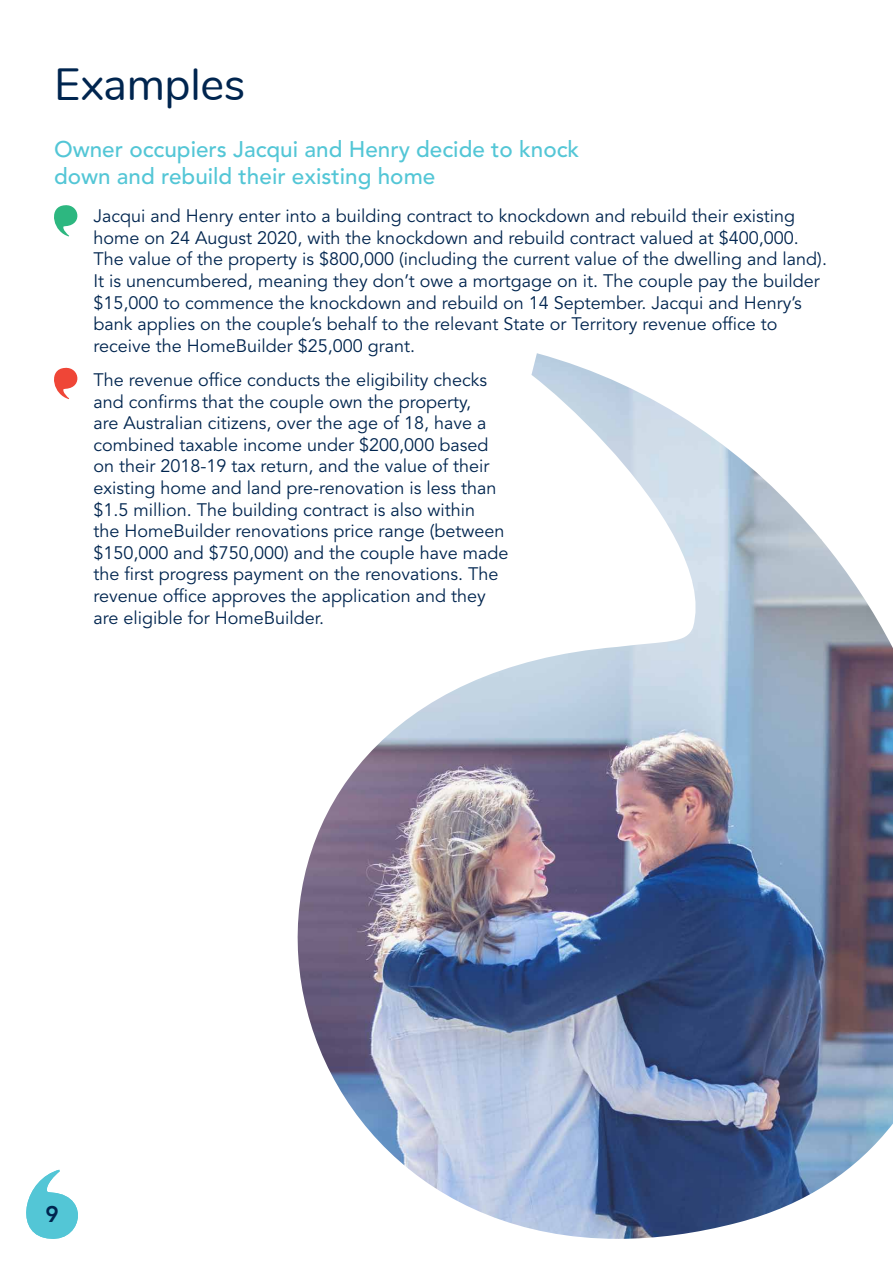
<style>
.page{position:relative;width:893px;height:1263px;background:#fff}
.page>*{position:absolute;margin:0;border:0;box-sizing:border-box;transform-origin:0 0}
.t1{font:45px "Nunito";letter-spacing:-.01em;color:#00254f}
.t2{font:500 22.5px/27px "Avenir LT Std";color:#53c6d6}
.t3{font:800 22.5px "Avenir LT Std";color:#00254f}
.t4{font:18px/21.6px "Avenir LT Std";color:#00254f}
</style>
<div class="page">
<svg style="left:26px;top:1170px;width:52px;height:69px"></svg>
<svg style="left:54px;top:205px;width:24px;height:31px"></svg>
<svg style="left:54px;top:367px;width:24px;height:32px"></svg>
<img style="left:297px;top:540px;width:596px;height:699px">
<img style="left:531px;top:353px;width:291px;height:187px">
<h1 class="t1" style="left:54px;top:51px;width:193px">Examples</h1>
<p class="t2" style="left:54px;top:136px;width:527px">Owner occupiers Jacqui and Henry decide to knock down and rebuild their existing home</p>
<p class="t4" style="left:94px;top:206px;width:735px">Jacqui and Henry enter into a building contract to knockdown and rebuild their existing home on 24 August 2020, with the knockdown and rebuild contract valued at $400,000.<br>The value of the property is $800,000 (including the current value of the dwelling and land).<br>It is unencumbered, meaning they don’t owe a mortgage on it. The couple pay the builder $15,000 to commence the knockdown and rebuild on 14 September. Jacqui and Henry’s bank applies on the couple’s behalf to the relevant State or Territory revenue office to receive the HomeBuilder $25,000 grant.</p>
<p class="t4" style="left:94px;top:369px;width:416px">The revenue office conducts the eligibility checks and confirms that the couple own the property,<br>are Australian citizens, over the age of 18, have a combined taxable income under $200,000 based on their 2018-19 tax return, and the value of their existing home and land pre-renovation is less than $1.5 million. The building contract is also within<br>the HomeBuilder renovations price range (between $150,000 and $750,000) and the couple have made the first progress payment on the renovations. The revenue office approves the application and they are eligible for HomeBuilder.</p>
<p class="t3" style="left:45px;top:1201px;width:15px">9</p>
</div>
